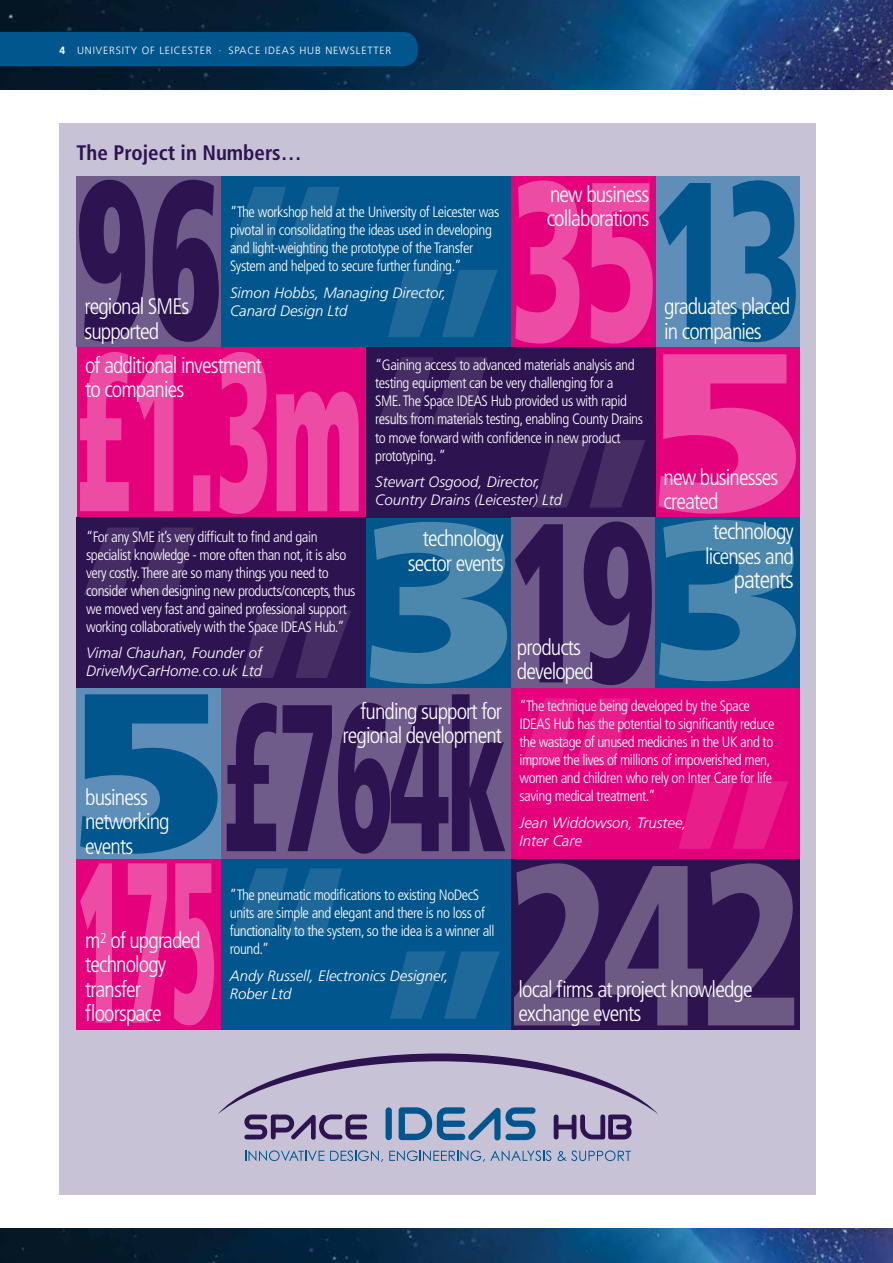
<style>
.page{position:relative;width:893px;height:1263px;background:#fff}
.page>*{position:absolute;margin:0;border:0;box-sizing:border-box;transform-origin:0 0}
.t1{font:300 condensed 24.45px "Frutiger LT Std";letter-spacing:-.04em;color:#fff}
.t2{font:300 condensed 22.5px/24.5px "Frutiger LT Std";letter-spacing:-.04em;color:#fff}
.t3{font:300 condensed 22.35px/24.5px "Frutiger LT Std";letter-spacing:-.04em;color:#fff;text-align:center}
.t4{font:700 condensed 21px "Frutiger LT Std";color:#2e1351}
.t5{font:300 condensed 15px/18px "Frutiger LT Std";letter-spacing:-.03em;color:#fff}
.t6{font:italic 300 15px/18px "Frutiger LT Std";color:#fff}
.t7{font:300 10.5px "Frutiger LT Std";letter-spacing:.075em;color:#fff}
.s1{font-weight:700}
</style>
<div class="page">
<img style="left:0;top:0;width:893px;height:89px">
<img style="left:0;top:1229px;width:893px;height:34px">
<div style="left:0;top:32px;width:418px;height:34px;background:#00568d"></div>
<div style="left:60px;top:123px;width:756px;height:1072px;background:#c8c2d7"></div>
<div style="left:77px;top:176px;width:144px;height:171px;background:#6f5c8a"></div>
<div style="left:77px;top:347px;width:289px;height:170px;background:#e5007c"></div>
<div style="left:366px;top:517px;width:145px;height:171px;background:#00568d"></div>
<div style="left:511px;top:859px;width:288px;height:171px;background:#2e1351"></div>
<div style="left:221px;top:176px;width:290px;height:171px;background:#00568d"></div>
<div style="left:366px;top:347px;width:290px;height:170px;background:#2e1351"></div>
<div style="left:77px;top:517px;width:289px;height:172px;background:#2e1351"></div>
<div style="left:511px;top:688px;width:288px;height:171px;background:#e5007c"></div>
<div style="left:221px;top:859px;width:290px;height:171px;background:#00568d"></div>
<div style="left:77px;top:688px;width:144px;height:171px;background:#5f8fb9"></div>
<div style="left:511px;top:176px;width:145px;height:171px;background:#e5007c"></div>
<div style="left:77px;top:859px;width:144px;height:171px;background:#e5007c"></div>
<div style="left:221px;top:688px;width:290px;height:171px;background:#6f5c8a"></div>
<div style="left:656px;top:176px;width:143px;height:171px;background:#5f8fb9"></div>
<div style="left:656px;top:347px;width:143px;height:170px;background:#e5007c"></div>
<div style="left:511px;top:517px;width:145px;height:171px;background:#6f5c8a"></div>
<div style="left:656px;top:517px;width:144px;height:171px;background:#00568d"></div>
<svg style="left:370px;top:522px;width:137px;height:162px"></svg>
<svg style="left:659px;top:520px;width:137px;height:161px"></svg>
<svg style="left:80px;top:352px;width:279px;height:162px"></svg>
<svg style="left:659px;top:354px;width:137px;height:160px"></svg>
<svg style="left:80px;top:863px;width:134px;height:162px"></svg>
<svg style="left:515px;top:521px;width:137px;height:164px"></svg>
<svg style="left:514px;top:863px;width:280px;height:162px;fill:#6c5984"></svg>
<svg style="left:80px;top:694px;width:138px;height:160px"></svg>
<svg style="left:659px;top:180px;width:137px;height:162px"></svg>
<svg style="left:218px;top:1053px;width:440px;height:87px"></svg>
<svg style="left:245px;top:1150px;width:79px;height:11px"></svg>
<svg style="left:330px;top:1150px;width:53px;height:12px"></svg>
<svg style="left:389px;top:1150px;width:162px;height:12px"></svg>
<svg style="left:558px;top:1150px;width:73px;height:11px"></svg>
<svg style="left:515px;top:180px;width:138px;height:163px"></svg>
<svg style="left:227px;top:694px;width:278px;height:160px"></svg>
<svg style="left:378px;top:357px;width:109px;height:68px"></svg>
<svg style="left:536px;top:440px;width:109px;height:67px"></svg>
<svg style="left:230px;top:187px;width:110px;height:67px"></svg>
<svg style="left:388px;top:270px;width:110px;height:67px"></svg>
<svg style="left:84px;top:527px;width:109px;height:68px"></svg>
<svg style="left:241px;top:610px;width:110px;height:68px"></svg>
<svg style="left:521px;top:698px;width:110px;height:68px"></svg>
<svg style="left:679px;top:781px;width:109px;height:68px"></svg>
<svg style="left:232px;top:868px;width:110px;height:68px"></svg>
<svg style="left:390px;top:951px;width:110px;height:68px"></svg>
<svg style="left:79px;top:180px;width:66px;height:162px"></svg>
<svg style="left:153px;top:180px;width:66px;height:162px"></svg>
<p class="t7" style="left:60px;top:44px;width:333px"><span class="s1">4</span> UNIVERSITY OF LEICESTER · SPACE IDEAS HUB NEWSLETTER</p>
<h3 class="t4" style="left:77px;top:141px;width:227px">The Project in Numbers…</h3>
<h2 class="t2" style="left:84px;top:295px;width:106px">regional SMEs supported</h2>
<p class="t5" style="left:230px;top:203px;width:271px">“The workshop held at the University of Leicester was pivotal in consolidating the ideas used in developing and light-weighting the prototype of the Transfer System and helped to secure further funding.”</p>
<p class="t6" style="left:230px;top:284px;width:218px">Simon Hobbs, Managing Director,<br>Canard Design Ltd</p>
<h2 class="t2" style="left:547px;top:182px;width:104px">new business collaborations</h2>
<h2 class="t2" style="left:85px;top:353px;width:179px">of additional investment to companies</h2>
<p class="t5" style="left:86px;top:528px;width:271px">“For any SME it’s very difficult to find and gain specialist knowledge - more often than not, it is also very costly. There are so many things you need to consider when designing new products/concepts, thus we moved very fast and gained professional support working collaboratively with the Space IDEAS Hub.”</p>
<p class="t6" style="left:86px;top:644px;width:177px">Vimal Chauhan, Founder of<br>DriveMyCarHome.co.uk Ltd</p>
<p class="t5" style="left:375px;top:356px;width:269px">“Gaining access to advanced materials analysis and testing equipment can be very challenging for a SME. The Space IDEAS Hub provided us with rapid results from materials testing, enabling County Drains to move forward with confidence in new product prototyping. ”</p>
<p class="t6" style="left:375px;top:473px;width:188px">Stewart Osgood, Director,<br>Country Drains (Leicester) Ltd</p>
<h2 class="t2" style="left:408px;top:527px;width:97px;text-align:right">technology sector events</h2>
<h2 class="t2" style="left:517px;top:635px;width:78px">products developed</h2>
<h2 class="t2" style="left:664px;top:294px;width:127px">graduates placed in companies</h2>
<h2 class="t2" style="left:664px;top:465px;width:116px">new businesses created</h2>
<h3 class="t3" style="left:705px;top:520px;width:90px">technology licenses and</h3>
<h1 class="t1" style="left:734px;top:566px;width:62px">patents</h1>
<h2 class="t2" style="left:85px;top:785px;width:86px">business networking events</h2>
<h2 class="t2" style="left:85px;top:928px;width:117px">m<sup>2</sup> of upgraded technology transfer floorspace</h2>
<h2 class="t2" style="left:343px;top:699px;width:161px;text-align:right">funding support for regional development</h2>
<p class="t5" style="left:230px;top:886px;width:266px">”The pneumatic modifications to existing NoDecS units are simple and elegant and there is no loss of functionality to the system, so the idea is a winner all round.”</p>
<p class="t6" style="left:230px;top:966px;width:220px">Andy Russell, Electronics Designer,<br>Rober Ltd</p>
<p class="t5" style="left:519px;top:697px;width:256px">“The technique being developed by the Space IDEAS Hub has the potential to significantly reduce the wastage of unused medicines in the UK and to improve the lives of millions of impoverished men, women and children who rely on Inter Care for life saving medical treatment.”</p>
<p class="t6" style="left:519px;top:814px;width:169px">Jean Widdowson, Trustee,<br>Inter Care</p>
<h2 class="t2" style="left:519px;top:977px;width:236px">local firms at project knowledge exchange events</h2>
</div>
